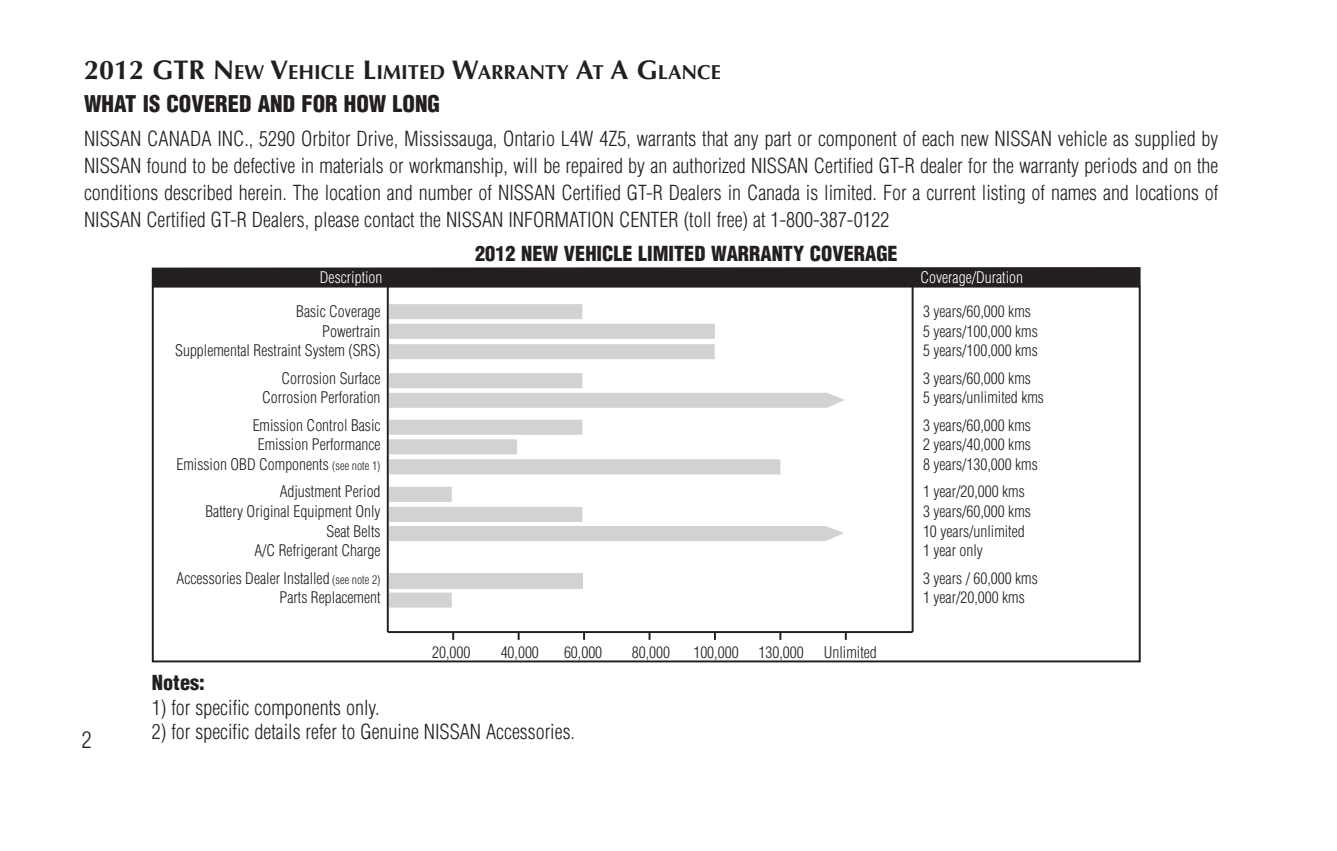
<style>
.page{position:relative;width:1337px;height:851px;background:#fff}
.page>*{position:absolute;margin:0;border:0;box-sizing:border-box;transform-origin:0 0}
.t1{font:900 condensed 22.5px "Helvetica";color:#231f20}
.t2{font:300 condensed 22.5px "Helvetica";color:#231f20}
.t3{font:300 condensed 20.25px/27px "Helvetica";color:#231f20;text-align:justify}
.t4{font:900 condensed 20.25px "Helvetica";color:#231f20}
.t5{font:700 20.25px "Optima";color:#231f20}
.t6{font:300 condensed 15.75px/19.6px "Helvetica";color:#231f20;text-align:right}
.t7{font:300 condensed 15.75px "Helvetica";color:#fff}
.s1{font-size:27px}
.s2{font-size:11.7px}
</style>
<div class="page">
<svg style="left:389px;top:419px;width:391px;height:55px"></svg>
<svg style="left:389px;top:373px;width:456px;height:35px"></svg>
<div style="left:389px;top:573px;width:194px;height:15px;background:#d1d2d4"></div>
<svg style="left:389px;top:592px;width:63px;height:15px"></svg>
<hr style="left:911px;top:286px;width:2px;height:346px;background:#231f20">
<svg style="left:452px;top:633px;width:2px;height:7px"></svg>
<svg style="left:517px;top:633px;width:2px;height:7px"></svg>
<svg style="left:583px;top:633px;width:2px;height:7px"></svg>
<svg style="left:648px;top:633px;width:2px;height:7px"></svg>
<svg style="left:714px;top:633px;width:2px;height:7px"></svg>
<svg style="left:779px;top:633px;width:2px;height:7px"></svg>
<hr style="left:388px;top:631px;width:524px;height:2px;background:#231f20">
<svg style="left:389px;top:487px;width:455px;height:54px"></svg>
<div style="left:152px;top:267px;width:988px;height:19px;background:#231f20"></div>
<svg style="left:389px;top:304px;width:326px;height:55px"></svg>
<hr style="left:387px;top:284px;width:2px;height:348px;background:#231f20">
<p class="t5" style="left:84px;top:63px;width:638px"><span class="s1">2012 GTR N</span>EW <span class="s1">V</span>EHICLE <span class="s1">L</span>IMITED <span class="s1">W</span>ARRANTY <span class="s1">A</span>T <span class="s1">A G</span>LANCE</p>
<p class="t1" style="left:84px;top:95px;width:358px">WHAT IS COVERED AND FOR HOW LONG</p>
<p class="t3" style="left:84px;top:125px;width:1136px">NISSAN CANADA INC., 5290 Orbitor Drive, Mississauga, Ontario L4W 4Z5, warrants that any part or component of each new NISSAN vehicle as supplied by NISSAN found to be defective in materials or workmanship, will be repaired by an authorized NISSAN Certified GT-R dealer for the warranty periods and on the conditions described herein. The location and number of NISSAN Certified GT-R Dealers in Canada is limited. For a current listing of names and locations of NISSAN Certified GT-R Dealers, please contact the NISSAN INFORMATION CENTER (toll free) at 1-800-387-0122</p>
<p class="t4" style="left:475px;top:246px;width:424px">2012 NEW VEHICLE LIMITED WARRANTY COVERAGE</p>
<p class="t7" style="left:320px;top:269px;width:64px">Description</p>
<p class="t7" style="left:920px;top:269px;width:104px">Coverage/Duration</p>
<p class="t2" style="left:82px;top:727px;width:11px">2</p>
<p class="t6" style="left:175px;top:302px;width:207px">Basic Coverage<br>Powertrain<br>Supplemental Restraint System (SRS)</p>
<p class="t6" style="left:262px;top:368px;width:120px">Corrosion Surface<br>Corrosion Perforation</p>
<p class="t6" style="left:176px;top:415px;width:205px">Emission Control Basic<br>Emission Performance<br>Emission OBD Components <span class="s2">(see note 1)</span></p>
<p class="t6" style="left:205px;top:482px;width:177px">Adjustment Period<br>Battery Original Equipment Only<br>Seat Belts<br>A/C Refrigerant Charge</p>
<p class="t6" style="left:176px;top:568px;width:205px">Accessories Dealer Installed <span class="s2">(see note 2)<br></span>Parts Replacement</p>
<p class="t6" style="left:432px;top:642px;width:40px">20,000</p>
<p class="t6" style="left:501px;top:642px;width:40px">40,000</p>
<p class="t6" style="left:564px;top:642px;width:40px">60,000</p>
<p class="t6" style="left:632px;top:642px;width:40px">80,000</p>
<p class="t6" style="left:693px;top:642px;width:47px">100,000</p>
<p class="t6" style="left:758px;top:642px;width:47px">130,000</p>
<p class="t6" style="left:823px;top:642px;width:55px">Unlimited</p>
<p class="t4" style="left:152px;top:675px;width:54px">Notes:</p>
<p class="t3" style="left:152px;top:694px;width:229px">1) for specific components only.</p>
<p class="t3" style="left:152px;top:718px;width:424px">2) for specific details refer to Genuine NISSAN Accessories.</p>
<p class="t6" style="left:923px;top:302px;width:116px;text-align:left">3 years/60,000 kms<br>5 years/100,000 kms<br>5 years/100,000 kms</p>
<p class="t6" style="left:923px;top:368px;width:122px;text-align:left">3 years/60,000 kms<br>5 years/unlimited kms</p>
<p class="t6" style="left:923px;top:415px;width:116px;text-align:left">3 years/60,000 kms<br>2 years/40,000 kms<br>8 years/130,000 kms</p>
<p class="t6" style="left:923px;top:482px;width:109px;text-align:left">1 year/20,000 kms<br>3 years/60,000 kms<br>10 years/unlimited<br>1 year only</p>
<p class="t6" style="left:923px;top:568px;width:116px;text-align:left">3 years / 60,000 kms<br>1 year/20,000 kms</p>
</div>
